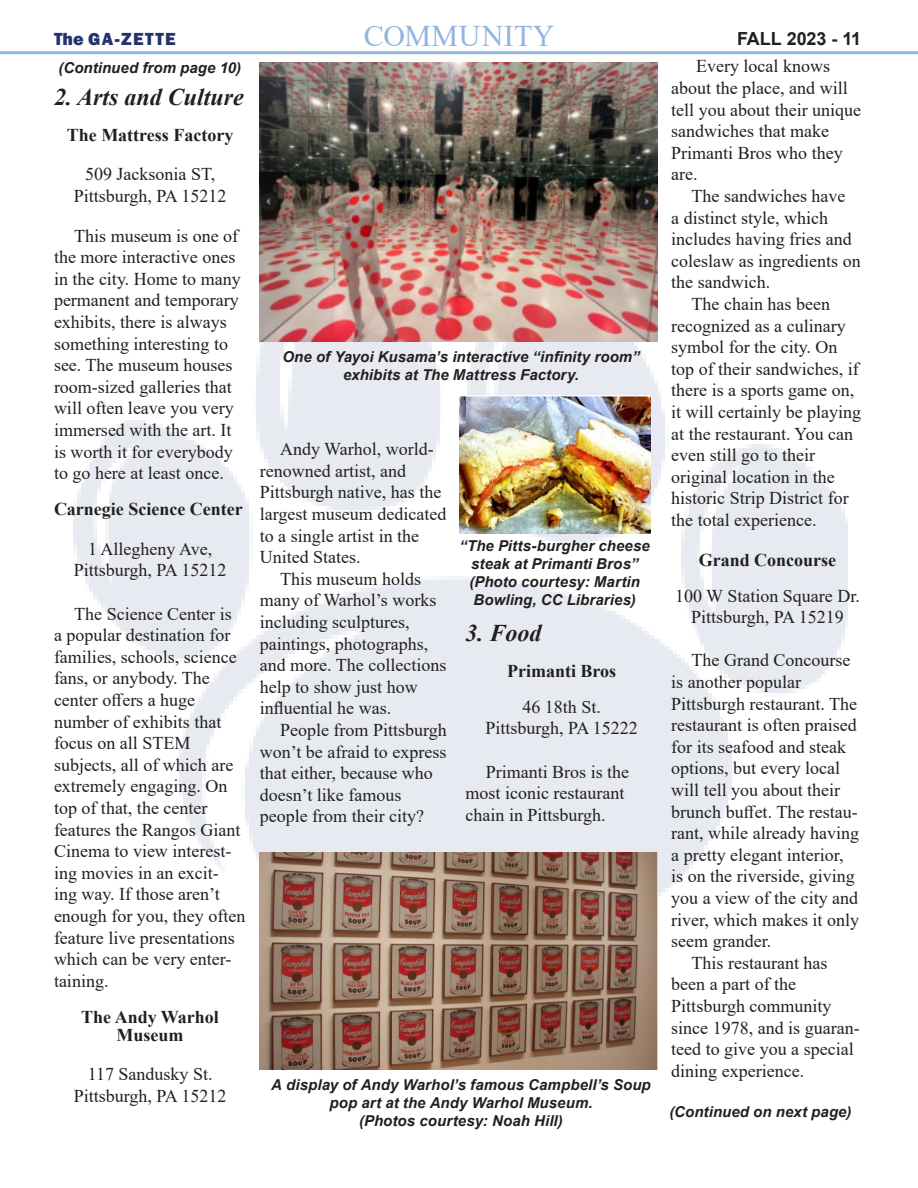
<style>
.page{position:relative;width:918px;height:1188px;background:#fff}
.page>*{position:absolute;margin:0;border:0;box-sizing:border-box;transform-origin:0 0}
.t1{font:30px "Times New Roman";letter-spacing:.015em;color:#90b6df}
.t2{font:italic 700 24px "Times New Roman";color:#231f20}
.t3{font:18px/21.6px "Times New Roman";color:#231f20}
.t4{font:700 18px "Times New Roman";color:#231f20}
.t5{font:800 18px "Franklin Gothic";letter-spacing:.07em;color:#22346b}
.t6{font:700 18px "Arial";letter-spacing:-.01em;color:#231f20}
.t7{font:italic 700 15px/18px "Arial";letter-spacing:.005em;color:#231f20;text-align:center}
</style>
<div class="page">
<img style="left:73px;top:244px;width:775px;height:723px">
<hr style="left:0;top:51px;width:918px;height:3px;background:#90b6df">
<img style="left:260px;top:852px;width:398px;height:218px">
<img style="left:260px;top:62px;width:398px;height:280px">
<img style="left:459px;top:395px;width:191px;height:139px">
<p class="t1" style="left:364px;top:15px;width:192px">COMMUNITY</p>
<p class="t5" style="left:54px;top:27px;width:123px">The GA-ZETTE</p>
<p class="t6" style="left:737px;top:26px;width:126px">FALL 2023 - 11</p>
<p class="t7" style="left:59px;top:59px;width:184px">(Continued from page 10)</p>
<p class="t2" style="left:54px;top:80px;width:191px">2. Arts and Culture</p>
<p class="t4" style="left:67px;top:122px;width:168px">The Mattress Factory</p>
<p class="t3" style="left:85px;top:163px;width:132px">509 Jacksonia ST,</p>
<p class="t3" style="left:74px;top:185px;width:154px">Pittsburgh, PA 15212</p>
<p class="t3" style="left:54px;top:224px;width:188px;text-indent:20px">This museum is one of the more interactive ones in the city. Home to many permanent and temporary exhibits, there is always something interesting to see. The museum houses room-sized galleries that will often leave you very immersed with the art. It is worth it for everybody to go here at least once.</p>
<p class="t4" style="left:54px;top:496px;width:190px">Carnegie Science Center</p>
<p class="t3" style="left:88px;top:537px;width:126px">1 Allegheny Ave,</p>
<p class="t3" style="left:74px;top:559px;width:154px">Pittsburgh, PA 15212</p>
<p class="t3" style="left:54px;top:602px;width:184px;text-indent:20px">The Science Center is a popular destination for families, schools, science fans, or anybody. The</p>
<p class="t3" style="left:54px;top:689px;width:143px">center offers a huge</p>
<p class="t3" style="left:54px;top:710px;width:169px">number of exhibits that focus on all STEM</p>
<p class="t3" style="left:54px;top:753px;width:181px">subjects, all of which are</p>
<p class="t3" style="left:54px;top:775px;width:193px">extremely engaging. On top of that, the center features the Rangos Giant<br>Cinema to view interest&shy;ing movies in an excit&shy;ing way. If those aren’t enough for you, they often feature live presentations which can be very enter&shy;taining.</p>
<p class="t4" style="left:81px;top:1004px;width:139px">The Andy Warhol</p>
<p class="t4" style="left:117px;top:1022px;width:68px">Museum</p>
<p class="t3" style="left:88px;top:1063px;width:126px">117 Sandusky St.</p>
<p class="t3" style="left:74px;top:1085px;width:154px">Pittsburgh, PA 15212</p>
<p class="t7" style="left:282px;top:348px;width:359px">One of Yayoi Kusama’s interactive “infinity room”</p>
<p class="t7" style="left:343px;top:366px;width:237px">exhibits at The Mattress Factory.</p>
<p class="t3" style="left:260px;top:438px;width:188px;text-indent:20px">Andy Warhol, world&shy;renowned artist, and<br>Pittsburgh native, has the largest museum dedicated</p>
<p class="t3" style="left:260px;top:524px;width:161px">to a single artist in the<br>United States.</p>
<p class="t3" style="left:260px;top:567px;width:178px;text-align:center">This museum holds many of Warhol’s works</p>
<p class="t3" style="left:260px;top:611px;width:188px">including sculptures, paintings, photographs, and more. The collections help to show just how influential he was.</p>
<p class="t3" style="left:260px;top:719px;width:188px;text-indent:20px">People from Pittsburgh won’t be afraid to express that either, because who doesn’t like famous</p>
<p class="t3" style="left:260px;top:805px;width:166px">people from their city?</p>
<p class="t7" style="left:460px;top:537px;width:192px">“The Pitts-burgher cheese steak at Primanti Bros”</p>
<p class="t7" style="left:469px;top:573px;width:172px;text-align:left">(Photo courtesy: Martin<br>Bowling, CC Libraries)</p>
<p class="t2" style="left:466px;top:616px;width:78px">3. Food</p>
<p class="t4" style="left:507px;top:658px;width:111px">Primanti Bros</p>
<p class="t3" style="left:522px;top:695px;width:80px">46 18th St.</p>
<p class="t3" style="left:485px;top:717px;width:154px">Pittsburgh, PA 15222</p>
<p class="t3" style="left:466px;top:760px;width:165px;text-indent:20px">Primanti Bros is the most iconic restaurant chain in Pittsburgh.</p>
<p class="t7" style="left:271px;top:1077px;width:381px">A display of Andy Warhol’s famous Campbell’s Soup pop art at the Andy Warhol Museum.</p>
<p class="t7" style="left:359px;top:1113px;width:205px">(Photos courtesy: Noah Hill)</p>
<p class="t3" style="left:671px;top:55px;width:191px;text-indent:25px">Every local knows about the place, and will tell you about their unique</p>
<p class="t3" style="left:671px;top:120px;width:159px">sandwiches that make</p>
<p class="t3" style="left:671px;top:141px;width:173px">Primanti Bros who they are.</p>
<p class="t3" style="left:671px;top:185px;width:191px;text-indent:20px">The sandwiches have<br>a distinct style, which includes having fries and coleslaw as ingredients on the sandwich.</p>
<p class="t3" style="left:671px;top:293px;width:191px;text-indent:20px">The chain has been recognized as a culinary symbol for the city. On top of their sandwiches, if there is a sports game on, it will certainly be playing at the restaurant. You can even still go to their</p>
<p class="t3" style="left:671px;top:465px;width:179px">original location in the historic Strip District for the total experience.</p>
<p class="t4" style="left:699px;top:547px;width:139px">Grand Concourse</p>
<p class="t3" style="left:675px;top:584px;width:186px;text-align:center">100 W Station Square Dr.<br>Pittsburgh, PA 15219</p>
<p class="t3" style="left:671px;top:649px;width:181px;text-indent:20px">The Grand Concourse is another popular</p>
<p class="t3" style="left:671px;top:692px;width:189px">Pittsburgh restaurant. The restaurant is often praised for its seafood and steak options, but every local will tell you about their brunch buffet. The restau&shy;rant, while already having a pretty elegant interior, is on the riverside, giving you a view of the city and river, which makes it only seem grander.</p>
<p class="t3" style="left:671px;top:951px;width:158px;text-indent:20px">This restaurant has been a part of the</p>
<p class="t3" style="left:671px;top:995px;width:190px">Pittsburgh community since 1978, and is guaran&shy;teed to give you a special dining experience.</p>
<p class="t7" style="left:670px;top:1103px;width:183px">(Continued on next page)</p>
</div>
